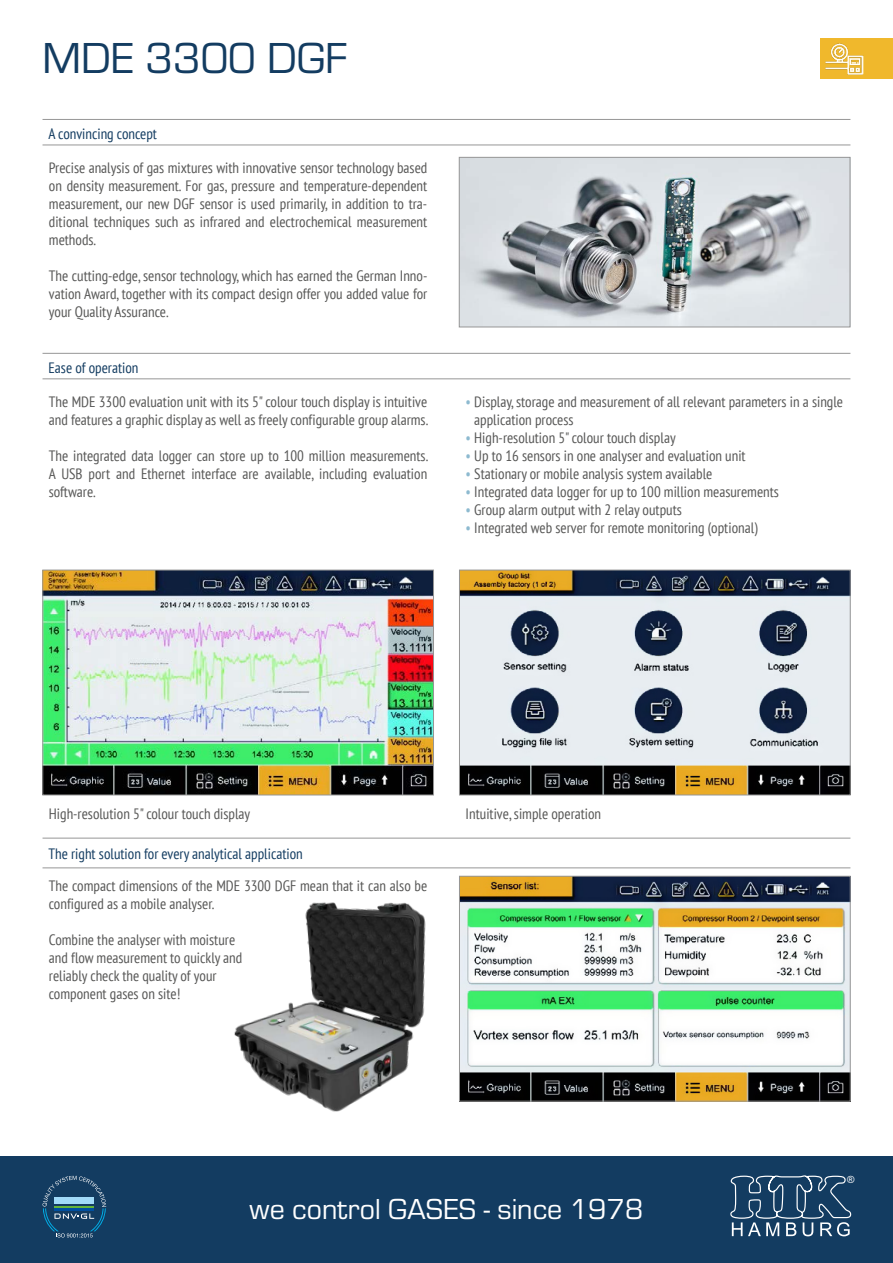
<style>
.page{position:relative;width:893px;height:1263px;background:#fff}
.page>*{position:absolute;margin:0;border:0;box-sizing:border-box;transform-origin:0 0}
.t1{font:45px "Eurostile";color:#133c61}
.t2{font:30px "Eurostile";color:#fff}
.t3{font:condensed 15px/18px "PT Sans";color:#575756}
.t4{font:condensed 15px "PT Sans";color:#133c61}
.t5{font:9.9px "Arial";color:#fff}
.s1{color:#8dbad0}
</style>
<div class="page">
<div style="left:0;top:1157px;width:893px;height:106px;background:#133c61"></div>
<svg style="left:43px;top:1176px;width:63px;height:62px"></svg>
<svg style="left:730px;top:1175px;width:122px;height:61px"></svg>
<div style="left:821px;top:38px;width:72px;height:41px;background:#f0b82c"></div>
<img style="left:825px;top:43px;width:39px;height:31px">
<hr style="left:43px;top:119px;width:807px;height:1px;background:#969696">
<hr style="left:43px;top:145px;width:807px;height:1px;background:#969696">
<img style="left:461px;top:159px;width:387px;height:166px">
<div style="left:459px;top:157px;width:391px;height:170px;border:1px solid #969696"></div>
<hr style="left:43px;top:353px;width:807px;height:1px;background:#969696">
<hr style="left:43px;top:378px;width:807px;height:1px;background:#969696">
<img style="left:45px;top:572px;width:387px;height:221px">
<div style="left:43px;top:570px;width:391px;height:225px;border:1px solid #969696"></div>
<hr style="left:43px;top:838px;width:807px;height:1px;background:#969696">
<hr style="left:43px;top:867px;width:807px;height:1px;background:#969696">
<img style="left:505px;top:878px;width:343px;height:221px">
<div style="left:459px;top:876px;width:391px;height:225px;border:1px solid #969696"></div>
<img style="left:461px;top:572px;width:387px;height:221px">
<div style="left:459px;top:570px;width:391px;height:225px;border:1px solid #969696"></div>
<img style="left:234px;top:875px;width:271px;height:237px">
<h1 class="t1" style="left:43px;top:34px;width:306px">MDE 3300 DGF</h1>
<p class="t4" style="left:49px;top:124px;width:110px">A convincing concept</p>
<p class="t3" style="left:49px;top:158px;width:380px;text-align:justify">Precise analysis of gas mixtures with innovative sensor technology based on density measurement. For gas, pressure and temperature-dependent measurement, our new DGF sensor is used primarily, in addition to tra&shy;ditional techniques such as infrared and electrochemical measurement methods.</p>
<p class="t3" style="left:49px;top:266px;width:380px;text-align:justify">The cutting-edge, sensor technology, which has earned the German Inno&shy;vation Award, together with its compact design offer you added value for your Quality Assurance.</p>
<p class="t4" style="left:49px;top:358px;width:92px">Ease of operation</p>
<p class="t3" style="left:49px;top:392px;width:381px">The MDE 3300 evaluation unit with its 5" colour touch display is intuitive and features a graphic display as well as freely configurable group alarms.</p>
<p class="t3" style="left:49px;top:446px;width:381px;text-align:justify">The integrated data logger can store up to 100 million measurements.<br>A USB port and Ethernet interface are available, including evaluation software.</p>
<p class="t3" style="left:474px;top:392px;width:370px;text-indent:-9px"><span class="s1">•</span> Display, storage and measurement of all relevant parameters in a single application process</p>
<p class="t3" style="left:466px;top:428px;width:211px"><span class="s1">•</span> High-resolution 5" colour touch display</p>
<p class="t3" style="left:466px;top:446px;width:282px"><span class="s1">•</span> Up to 16 sensors in one analyser and evaluation unit</p>
<p class="t3" style="left:466px;top:464px;width:248px"><span class="s1">•</span> Stationary or mobile analysis system available</p>
<p class="t3" style="left:466px;top:482px;width:315px"><span class="s1">•</span> Integrated data logger for up to 100 million measurements</p>
<p class="t3" style="left:466px;top:500px;width:218px"><span class="s1">•</span> Group alarm output with 2 relay outputs</p>
<p class="t3" style="left:466px;top:518px;width:294px"><span class="s1">•</span> Integrated web server for remote monitoring (optional)</p>
<p class="t3" style="left:49px;top:804px;width:203px">High-resolution 5" colour touch display</p>
<p class="t3" style="left:466px;top:804px;width:137px">Intuitive, simple operation</p>
<p class="t4" style="left:49px;top:844px;width:256px">The right solution for every analytical application</p>
<p class="t3" style="left:49px;top:877px;width:380px">The compact dimensions of the MDE 3300 DGF mean that it can also be configured as a mobile analyser.</p>
<p class="t3" style="left:49px;top:931px;width:195px">Combine the analyser with moisture and flow measurement to quickly and reliably check the quality of your component gases on site!</p>
<h2 class="t2" style="left:250px;top:1193px;width:395px">we control GASES - since 1978</h2>
<p class="t5" style="left:847px;top:1173px;width:9px">®</p>
</div>
